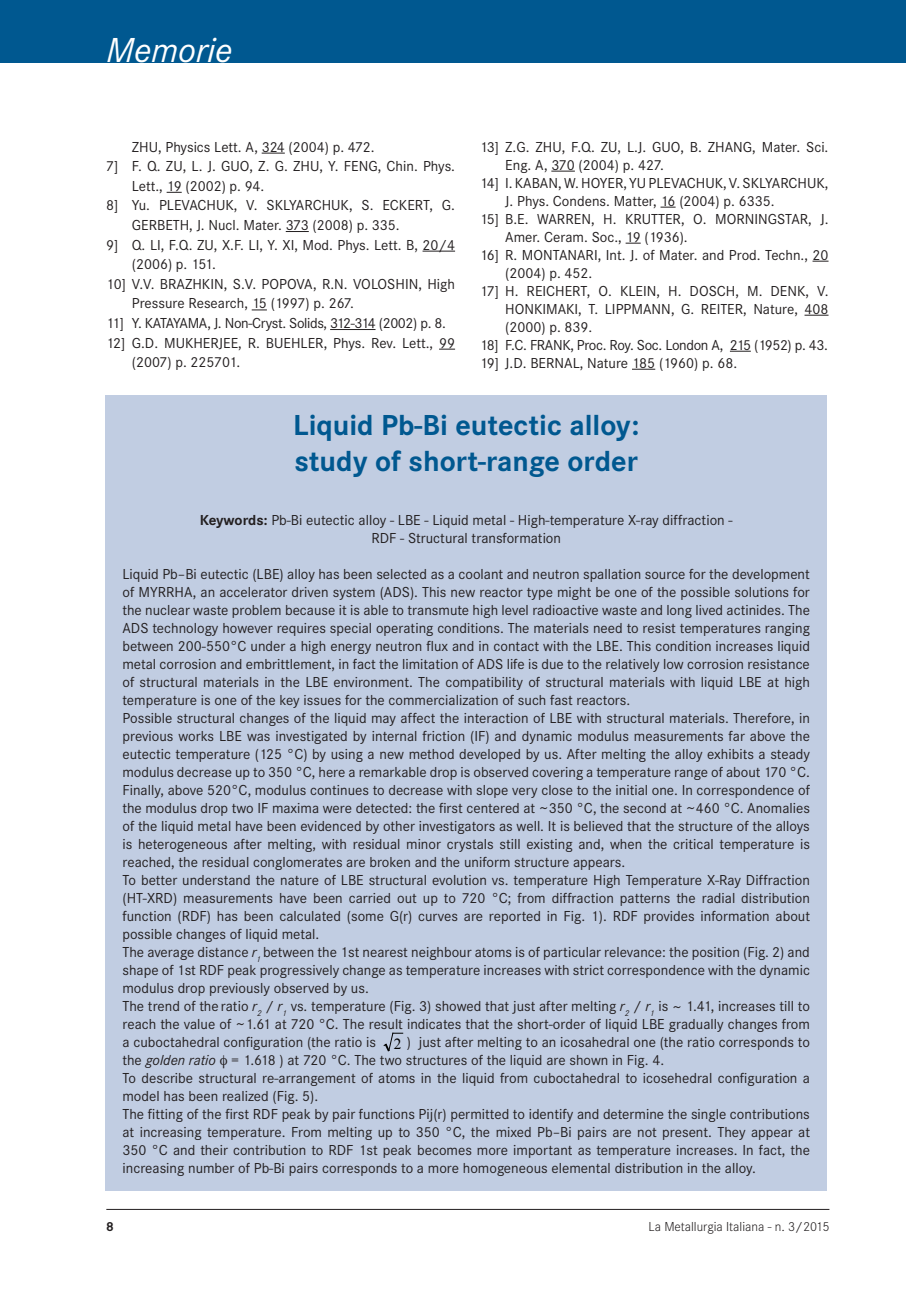
<style>
.page{position:relative;width:906px;height:1289px;background:#fff}
.page>*{position:absolute;margin:0;border:0;box-sizing:border-box;transform-origin:0 0}
.t1{font:italic 36px "Corporate S";color:#fff}
.t2{font:700 30px/36px "Corporate S";color:#005890}
.t3{font:15px/18px "Corporate S";color:#231f20}
.t4{font:15px "Corporate S";letter-spacing:-.025em;color:#231f20}
.t5{font:300 13.5px "Corporate S";color:#231f20}
.t6{font:700 13.5px "Corporate S";color:#231f20}
.s1{font-weight:700}
.s2{font-style:italic}
.s3{font-family:"Times New Roman";font-size:15.45px;color:#000}
</style>
<div class="page">
<div style="left:0;top:0;width:893px;height:62px;background:#005890"></div>
<hr style="left:106px;top:1208px;width:723px;height:1px;background:#231f20">
<svg style="left:262px;top:153px;width:23px;height:1px"></svg>
<svg style="left:167px;top:192px;width:15px;height:1px"></svg>
<svg style="left:286px;top:231px;width:23px;height:1px"></svg>
<hr style="left:422px;top:251px;width:33px;height:1px;background:#231f20">
<svg style="left:252px;top:309px;width:15px;height:1px"></svg>
<hr style="left:330px;top:329px;width:45px;height:1px;background:#231f20">
<svg style="left:439px;top:348px;width:16px;height:1px"></svg>
<svg style="left:551px;top:171px;width:24px;height:1px"></svg>
<svg style="left:660px;top:207px;width:15px;height:1px"></svg>
<svg style="left:625px;top:243px;width:15px;height:1px"></svg>
<svg style="left:812px;top:261px;width:16px;height:1px"></svg>
<svg style="left:804px;top:315px;width:24px;height:1px"></svg>
<svg style="left:730px;top:351px;width:21px;height:1px"></svg>
<svg style="left:632px;top:369px;width:23px;height:1px"></svg>
<div style="left:105px;top:395px;width:722px;height:796px;background:#c1cde2"></div>
<svg style="left:383px;top:1032px;width:20px;height:20px"></svg>
<div style="left:893px;top:0;width:13px;height:62px;background:#005890"></div>
<h1 class="t1" style="left:106px;top:30px;width:128px">Memorie</h1>
<p class="t3" style="left:132px;top:138px;width:244px">Zhu, Physics Lett. A, 324 (2004) p. 472.</p>
<p class="t3" style="left:106px;top:157px;width:350px">7] F. Q. Zu, L. J. Guo, Z. G. Zhu, Y. Feng, Chin. Phys.</p>
<p class="t3" style="left:132px;top:177px;width:134px">Lett., 19 (2002) p. 94.</p>
<p class="t3" style="left:106px;top:196px;width:70px">8] Yu. Plevachu</p>
<p class="t3" style="left:225px;top:196px;width:67px">k, V. Sklyarchu</p>
<p class="t3" style="left:341px;top:196px;width:116px">k, S. Eckert, G.</p>
<p class="t3" style="left:132px;top:216px;width:18px">Gerbeth</p>
<p class="t3" style="left:189px;top:216px;width:212px">, J. Nucl. Mater. 373 (2008) p. 335.</p>
<p class="t3" style="left:106px;top:236px;width:350px">9] Q. Li, F.Q. Zu, X.F. Li, Y. Xi, Mod. Phys. Lett. B, 20/4</p>
<p class="t3" style="left:132px;top:255px;width:86px">(2006) p. 151.</p>
<p class="t3" style="left:106px;top:275px;width:71px">10] V.V. Brazh</p>
<p class="t3" style="left:202px;top:275px;width:77px">kin , S.V. Popova</p>
<p class="t3" style="left:313px;top:275px;width:52px">, R.N. Voloshin</p>
<p class="t3" style="left:418px;top:275px;width:38px">, High</p>
<p class="t3" style="left:106px;top:294px;width:249px;line-height:19.6px;text-indent:26px">Pressure Research, 15 (1997) p. 267.<br>11] Y. Katayama</p>
<p class="t4" style="left:207px;top:314px;width:240px">, J. Non-Cryst. Solids, 312-314 (2002) p. 8.</p>
<p class="t3" style="left:106px;top:334px;width:96px">12] G.D. Mukherjee</p>
<p class="t3" style="left:238px;top:334px;width:45px">, R. Buehler</p>
<p class="t3" style="left:324px;top:334px;width:133px">, Phys. Rev. Lett., 99</p>
<p class="t3" style="left:132px;top:353px;width:110px">(2007) p. 225701.</p>
<p class="t3" style="left:480px;top:138px;width:246px">13] Z.G. Zhu, F.Q. Zu, L.J. Guo, B. Zhang</p>
<p class="t3" style="left:752px;top:138px;width:78px">, Mater. Sci.</p>
<p class="t3" style="left:480px;top:156px;width:186px;text-indent:26px">Eng. A, 370 (2004) p. 427.<br>14] I. Kaban</p>
<p class="t3" style="left:558px;top:174px;width:42px">, W. Hoyer</p>
<p class="t3" style="left:623px;top:174px;width:42px">, Yu Plevachu</p>
<p class="t3" style="left:715px;top:174px;width:54px">k, V. Sklyarchu</p>
<p class="t3" style="left:816px;top:174px;width:13px">k,</p>
<p class="t3" style="left:480px;top:192px;width:296px;text-indent:26px">J. Phys. Condens. Matter, 16 (2004) p. 6335.<br>15] B.E. Warren</p>
<p class="t3" style="left:591px;top:210px;width:38px">, H. Krutter</p>
<p class="t3" style="left:681px;top:210px;width:55px">, O. Morningstar</p>
<p class="t3" style="left:808px;top:210px;width:22px">, J.</p>
<p class="t3" style="left:480px;top:228px;width:210px;text-indent:26px">Amer. Ceram. Soc., 19 (1936).<br>16] R. Montanari</p>
<p class="t3" style="left:598px;top:246px;width:232px">, Int. J. of Mater. and Prod. Techn., 20</p>
<p class="t3" style="left:480px;top:264px;width:114px;text-indent:26px">(2004) p. 452.<br>17] H. Reichert</p>
<p class="t3" style="left:587px;top:282px;width:41px">, O. Klein</p>
<p class="t3" style="left:656px;top:282px;width:52px">, H. Dosch</p>
<p class="t3" style="left:735px;top:282px;width:95px">, m. Den k, V.</p>
<p class="t3" style="left:505px;top:300px;width:116px">Hon kimaki, T. Lippmann</p>
<p class="t3" style="left:671px;top:300px;width:46px">, G. Reiter</p>
<p class="t3" style="left:743px;top:300px;width:87px">, Nature, 408</p>
<p class="t3" style="left:480px;top:318px;width:114px;text-indent:26px">(2000) p. 839.<br>18] F.C. Fran</p>
<p class="t4" style="left:562px;top:336px;width:267px">k, Proc. Roy. Soc. London A, 215 (1952) p. 43.</p>
<p class="t3" style="left:480px;top:354px;width:68px">19] J.D. Bernal</p>
<p class="t3" style="left:580px;top:354px;width:159px">, Nature 185 (1960) p. 68.</p>
<h2 class="t2" style="left:293px;top:407px;width:347px">Liquid Pb-Bi eutectic alloy: study of short-range order</h2>
<p class="t3" style="left:200px;top:511px;width:534px;text-align:center"><span class="s1">Keywords:</span> Pb-Bi eutectic alloy - LBE - Liquid metal - High-temperature X-ray diffraction -<br>RDF - Structural transformation</p>
<p class="t3" style="left:122px;top:565px;width:689px">Liquid Pb–Bi eutectic (LBE) alloy has been selected as a coolant and neutron spallation source for the development of MYRRHA, an accelerator driven system (ADS). This new reactor type might be one of the possible solutions for the nuclear waste problem because it is able to transmute high level radioactive waste and long lived actinides. The ADS technology however requires special operating conditions. The materials need to resist temperatures ranging between 200-550°C under a high energy neutron flux and in contact with the LBE. This condition increases liquid metal corrosion and embrittlement, in fact the limitation of ADS life is due to the relatively low corrosion resistance of structural materials in the LBE environment. The compatibility of structural materials with liquid LBE at high temperature is one of the key issues for the commercialization of such fast reactors.<br>Possible structural changes of the liquid may affect the interaction of LBE with structural materials. Therefore, in previous works LBE was investigated by internal friction (IF) and dynamic modulus measurements far above the eutectic temperature (125 °C) by using a new method developed by us. After melting the alloy exhibits a steady modulus decrease up to 350 °C, here a remarkable drop is observed covering a temperature range of about 170 °C.<br>Finally, above 520°C, modulus continues to decrease with slope very close to the initial one. In correspondence of the modulus drop two IF maxima were detected: the first centered at ~350 °C, the second at ~460 °C. Anomalies of the liquid metal have been evidenced by other investigators as well. It is believed that the structure of the alloys is heterogeneous after melting, with residual minor crystals still existing and, when the critical temperature is reached, the residual conglomerates are broken and the uniform structure appears.<br>To better understand the nature of LBE structural evolution vs. temperature High Temperature X-Ray Diffraction (HT-XRD) measurements have been carried out up to 720 °C; from diffraction patterns the radial distribution function (RDF) has been calculated (some G(r) curves are reported in Fig. 1). RDF provides information about possible changes of liquid metal.<br>The average distance <span class="s2">r</span><sub>1</sub> between the 1st nearest neighbour atoms is of particular relevance: the position (Fig. 2) and shape of 1st RDF peak progressively change as temperature increases with strict correspondence with the dynamic modulus drop previously observed by us.<br>The trend of the ratio <span class="s2">r</span><sub>2</sub> / <span class="s2">r</span><sub>1</sub> vs. temperature (Fig. 3) showed that just after melting <span class="s2">r</span><sub>2</sub> / <span class="s2">r</span><sub>1</sub> is ~ 1.41, increases till to reach the value of ~1.61 at 720 °C. The result indicates that the short-order of liquid LBE gradually changes from a cuboctahedral configuration (the ratio is <span class="s3">2</span> ) just after melting to an icosahedral one (the ratio corresponds to the <span class="s2">golden ratio</span> = 1.618 ) at 720 °C. The two structures of the liquid are shown in Fig. 4.<br>To describe structural re-arrangement of atoms in the liquid from cuboctahedral to icosehedral configuration a model has been realized (Fig. 5).<br>The fitting of the first RDF peak by pair functions Pij(r) permitted to identify and determine the single contributions at increasing temperature. From melting up to 350 °C, the mixed Pb–Bi pairs are not present. They appear at 350 °C and their contribution to RDF 1st peak becomes more important as temperature increases. In fact, the increasing number of Pb-Bi pairs corresponds to a more homogeneous elemental distribution in the alloy.</p>
<p class="t6" style="left:106px;top:1218px;width:9px">8</p>
<p class="t5" style="left:648px;top:1218px;width:182px">La Metallurgia Italiana - n. 3/2015</p>
</div>
